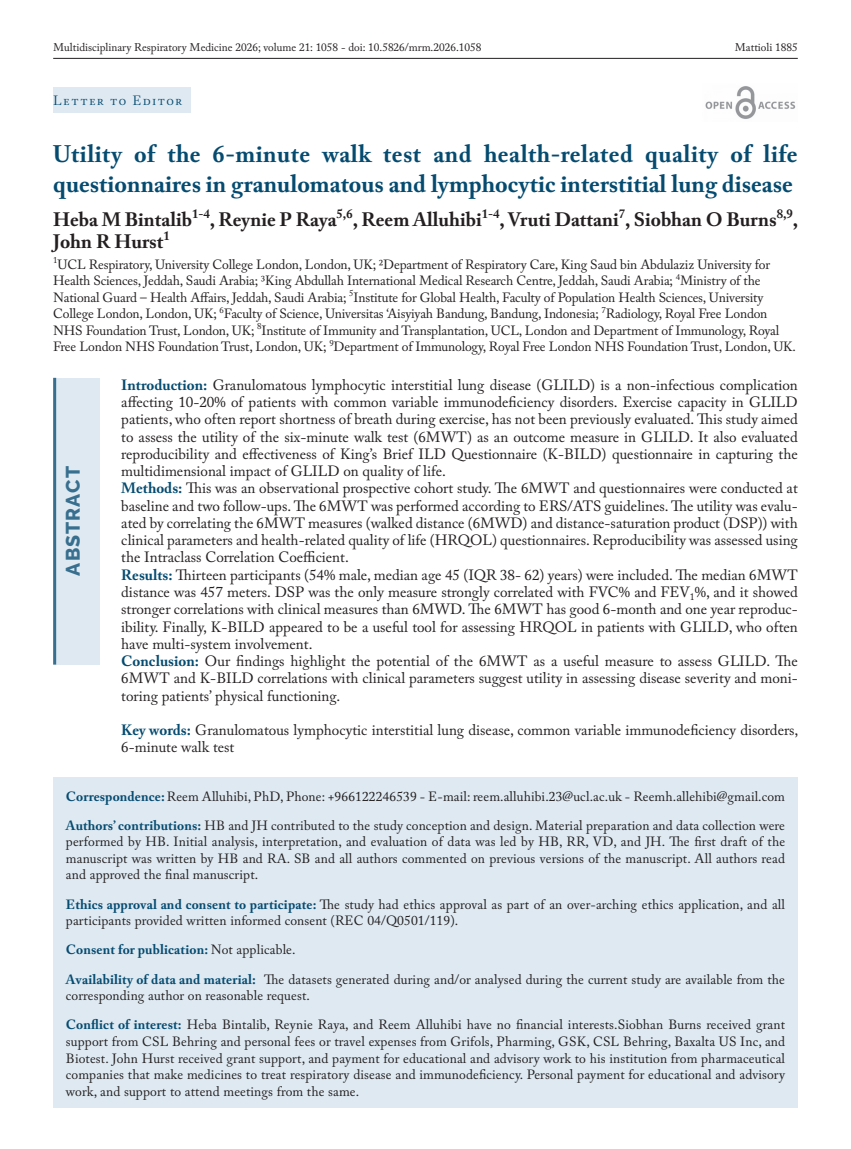
<style>
.page{position:relative;width:851px;height:1149px;background:#fff}
.page>*{position:absolute;margin:0;border:0;box-sizing:border-box;transform-origin:0 0}
.t1{font:700 24px/30px "Mattioli 1885";letter-spacing:.005em;color:#054b70}
.t2{font:700 19.5px/21.8px "Mattioli 1885";color:#231f20}
.t3{font:800 19.5px "Raleway";letter-spacing:.055em;color:#386f8f}
.t4{font:15px/17.2px "Mattioli 1885";color:#231f20}
.t5{font:13.5px/16.5px "Mattioli 1885";color:#231f20}
.t6{font:13.5px "Mattioli 1885 Light SC";letter-spacing:.1em;color:#054b70}
.t7{font:11.25px "Mattioli 1885";color:#231f20}
.s1{font-weight:700;color:#054b70}
</style>
<div class="page">
<img style="left:705px;top:86px;width:91px;height:33px">
<div style="left:53px;top:378px;width:47px;height:286px;background:#dee9f2"></div>
<hr style="left:53px;top:378px;width:3px;height:286px;background:#386f8f">
<div style="left:53px;top:87px;width:138px;height:26px;background:#dee9f2"></div>
<hr style="left:53px;top:58px;width:744px;height:1px;background:#231f20">
<div style="left:53px;top:777px;width:744px;height:330px;background:#dee9f2"></div>
<p class="t7" style="left:53px;top:40px;width:429px">Multidisciplinary Respiratory Medicine 2026; volume 21: 1058 - doi: 10.5826/mrm.2026.1058</p>
<p class="t7" style="left:734px;top:40px;width:64px">Mattioli 1885</p>
<p class="t6" style="left:53px;top:92px;width:130px">Letter to Editor</p>
<h1 class="t1" style="left:53px;top:138px;width:746px">Utility of the 6-minute walk test and health-related quality of life questionnaires in granulomatous and lymphocytic interstitial lung disease</h1>
<h2 class="t2" style="left:53px;top:209px;width:746px">Heba M Bintalib<sup>1-4</sup>, Reynie P Raya<sup>5,6</sup>, Reem Alluhibi<sup>1-4</sup>, Vruti Dattani<sup>7</sup>, Siobhan O Burns<sup>8,9</sup>,<br>John R Hurst<sup>1</sup></h2>
<p class="t5" style="left:53px;top:256px;width:744px"><sup>1</sup>UCL Respiratory, University College London, London, UK; ²Department of Respiratory Care, King Saud bin Abdulaziz University for Health Sciences, Jeddah, Saudi Arabia; ³King Abdullah International Medical Research Centre, Jeddah, Saudi Arabia; <sup>4</sup>Ministry of the National Guard – Health Affairs, Jeddah, Saudi Arabia; <sup>5</sup>Institute for Global Health, Faculty of Population Health Sciences, University College London, London, UK; <sup>6</sup>Faculty of Science, Universitas ‘Aisyiyah Bandung, Bandung, Indonesia; <sup>7</sup>Radiology, Royal Free London NHS Foundation Trust, London, UK; <sup>8</sup>Institute of Immunity and Transplantation, UCL, London and Department of Immunology, Royal Free London NHS Foundation Trust, London, UK; <sup>9</sup>Department of Immunology, Royal Free London NHS Foundation Trust, London, UK.</p>
<p class="t4" style="left:121px;top:376px;width:678px"><span class="s1">Introduction:</span> Granulomatous lymphocytic interstitial lung disease (GLILD) is a non-infectious complication affecting 10-20% of patients with common variable immunodeficiency disorders. Exercise capacity in GLILD patients, who often report shortness of breath during exercise, has not been previously evaluated. This study aimed to assess the utility of the six-minute walk test (6MWT) as an outcome measure in GLILD. It also evaluated reproducibility and effectiveness of King’s Brief ILD Questionnaire (K-BILD) questionnaire in capturing the multidimensional impact of GLILD on quality of life.<br><span class="s1">Methods:</span> This was an observational prospective cohort study. The 6MWT and questionnaires were conducted at baseline and two follow-ups. The 6MWT was performed according to ERS/ATS guidelines. The utility was evalu&shy;ated by correlating the 6MWT measures (walked distance (6MWD) and distance-saturation product (DSP)) with clinical parameters and health-related quality of life (HRQOL) questionnaires. Reproducibility was assessed using the Intraclass Correlation Coefficient.<br><span class="s1">Results:</span> Thirteen participants (54% male, median age 45 (IQR 38- 62) years) were included. The median 6MWT distance was 457 meters. DSP was the only measure strongly correlated with FVC% and FEV<sub>1</sub>%, and it showed stronger correlations with clinical measures than 6MWD. The 6MWT has good 6-month and one year reproduc&shy;ibility. Finally, K-BILD appeared to be a useful tool for assessing HRQOL in patients with GLILD, who often have multi-system involvement.<br><span class="s1">Conclusion:</span> Our findings highlight the potential of the 6MWT as a useful measure to assess GLILD. The 6MWT and K-BILD correlations with clinical parameters suggest utility in assessing disease severity and moni&shy;toring patients’ physical functioning.</p>
<p class="t4" style="left:121px;top:721px;width:678px"><span class="s1">Key words:</span> Granulomatous lymphocytic interstitial lung disease, common variable immunodeficiency disorders,<br>6-minute walk test</p>
<h2 class="t3" style="left:62px;top:575px;width:111px;rotate:-90deg">ABSTRACT</h2>
<p class="t5" style="left:66px;top:781px;width:720px;line-height:29.2px"><span class="s1">Correspondence:</span>Reem Alluhibi, PhD, Phone: +966122246539 - E-mail: reem.alluhibi.23@ucl.ac.uk - Reemh.allehibi@gmail.com<br><span class="s1">Authors’ contributions:</span> HB and JH contributed to the study conception and design. Material preparation and data collection were</p>
<p class="t5" style="left:66px;top:833px;width:720px;text-align:justify">performed by HB. Initial analysis, interpretation, and evaluation of data was led by HB, RR, VD, and JH. The first draft of the manuscript was written by HB and RA. SB and all authors commented on previous versions of the manuscript. All authors read and approved the final manuscript.</p>
<p class="t5" style="left:66px;top:895px;width:720px"><span class="s1">Ethics approval and consent to participate:</span> The study had ethics approval as part of an over-arching ethics application, and all participants provided written informed consent (REC 04/Q0501/119).</p>
<p class="t5" style="left:66px;top:935px;width:720px;line-height:29.2px"><span class="s1">Consent for publication:</span> Not applicable.<br><span class="s1">Availability of data and material:</span> The datasets generated during and/or analysed during the current study are available from the</p>
<p class="t5" style="left:66px;top:980px;width:720px;line-height:29.2px">corresponding author on reasonable request.<br><span class="s1">Conflict of interest:</span> Heba Bintalib, Reynie Raya, and Reem Alluhibi have no financial interests.Siobhan Burns received grant</p>
<p class="t5" style="left:66px;top:1033px;width:720px;text-align:justify">support from CSL Behring and personal fees or travel expenses from Grifols, Pharming, GSK, CSL Behring, Baxalta US Inc, and Biotest. John Hurst received grant support, and payment for educational and advisory work to his institution from pharmaceutical companies that make medicines to treat respiratory disease and immunodeficiency. Personal payment for educational and advisory work, and support to attend meetings from the same.</p>
</div>
